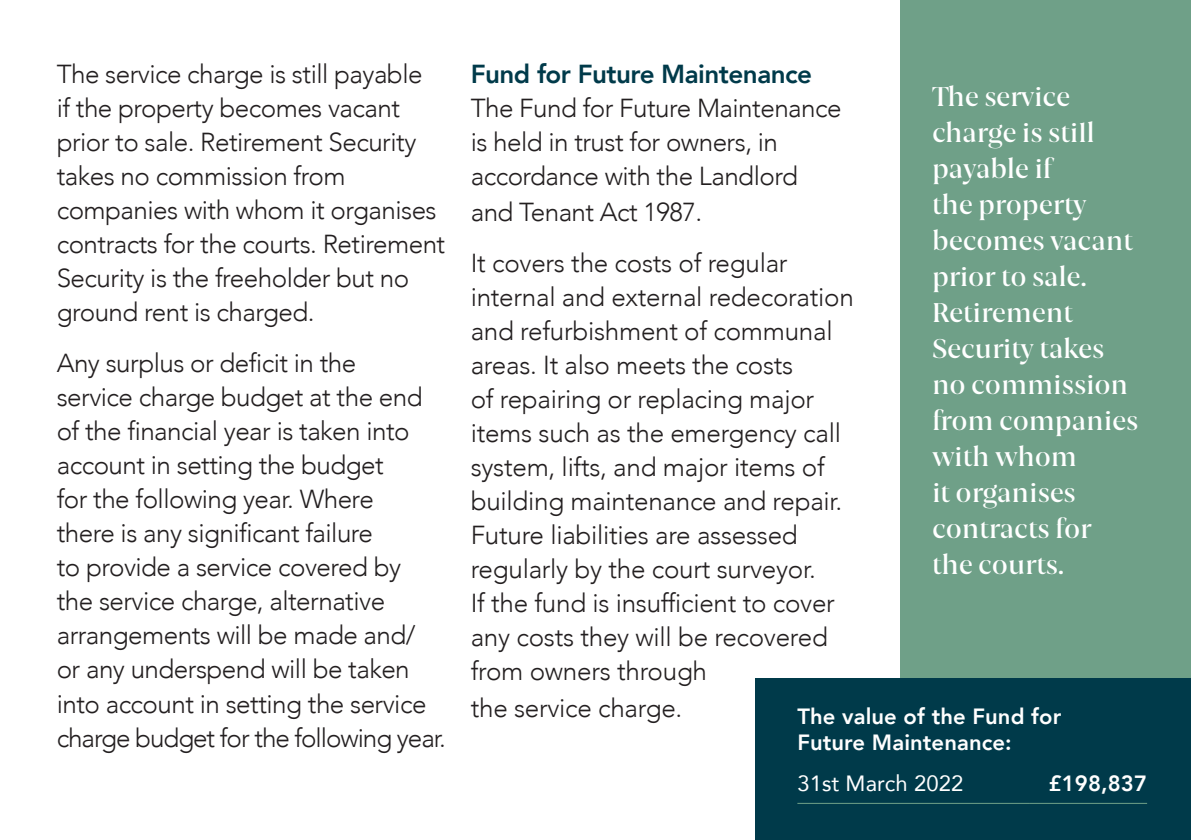
<style>
.page{position:relative;width:1191px;height:840px;background:#fff}
.page>*{position:absolute;margin:0;border:0;box-sizing:border-box;transform-origin:0 0}
.t1{font:300 26px/34px "Avenir";letter-spacing:-.02em;color:#231f20}
.t2{font:600 26px/36px "Joane";letter-spacing:-.005em;color:#fff}
.t3{font:800 26px "Avenir";letter-spacing:-.02em;color:#003a4a}
.t4{font:800 22px/26.4px "Avenir";letter-spacing:.005em;color:#fff}
.t5{font:22px "Avenir";letter-spacing:.005em;color:#fff}
</style>
<div class="page">
<div style="left:900px;top:0;width:291px;height:839px;background:#6fa088"></div>
<div style="left:755px;top:677px;width:436px;height:162px;background:#003a4a"></div>
<hr style="left:797px;top:802px;width:233px;height:1px;background:#6fa088">
<hr style="left:1030px;top:802px;width:117px;height:1px;background:#6fa088">
<p class="t1" style="left:57px;top:57px;width:390px">The service charge is still payable<br>if the property becomes vacant prior to sale. Retirement Security takes no commission from companies with whom it organises contracts for the courts. Retirement<br>Security is the freeholder but no ground rent is charged.</p>
<p class="t1" style="left:57px;top:346px;width:390px">Any surplus or deficit in the<br>service charge budget at the end of the financial year is taken into account in setting the budget<br>for the following year. Where<br>there is any significant failure<br>to provide a service covered by<br>the service charge, alternative arrangements will be made and/<br>or any underspend will be taken into account in setting the service charge budget for the following year.</p>
<p class="t3" style="left:471px;top:53px;width:343px">Fund for Future Maintenance</p>
<p class="t1" style="left:471px;top:90px;width:372px;line-height:34.6px">The Fund for Future Maintenance is held in trust for owners, in accordance with the Landlord and Tenant Act 1987.</p>
<p class="t1" style="left:471px;top:246px;width:385px">It covers the costs of regular internal and external redecoration and refurbishment of communal areas. It also meets the costs<br>of repairing or replacing major items such as the emergency call system, lifts, and major items of building maintenance and repair.<br>Future liabilities are assessed regularly by the court surveyor.<br>If the fund is insufficient to cover any costs they will be recovered from owners through<br>the service charge.</p>
<p class="t2" style="left:932px;top:78px;width:208px">The service charge is still payable if<br>the property becomes vacant prior to sale.<br>Retirement<br>Security takes no commission from companies with whom<br>it organises contracts for the courts.</p>
<p class="t4" style="left:797px;top:702px;width:265px">The value of the Fund for<br>Future Maintenance:</p>
<p class="t5" style="left:797px;top:765px;width:167px">31st March 2022</p>
<p class="t4" style="left:1048px;top:770px;width:100px">£198,837</p>
</div>
